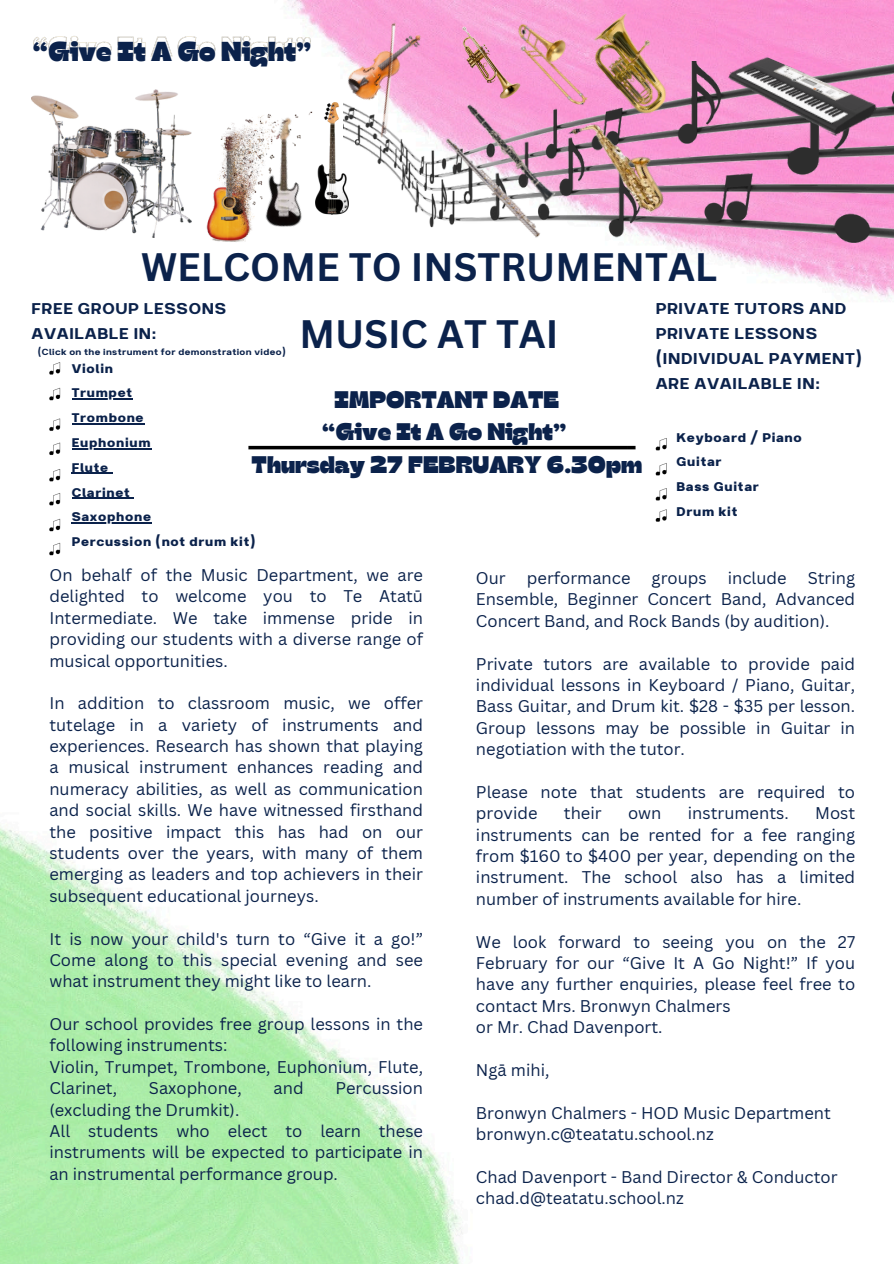
<style>
.page{position:relative;width:894px;height:1264px;background:#fff}
.page>*{position:absolute;margin:0;border:0;box-sizing:border-box;transform-origin:0 0}
.t1{font:700 38.7px "Canva Sans";color:#0b224b}
.t2{font:27.3px "Gulfs Display";color:#0b224b}
.t3{font:24px/32.7px "Gulfs Display";color:#0b224b;text-align:center}
.t4{font:18.75px/24.8px "Breul Grotesk A";letter-spacing:.035em;color:#0b224b}
.t5{font:18.6px/24.8px "Breul Grotesk A";letter-spacing:.035em;color:#0b224b}
.t6{font:16.5px/21.3px "Canva Sans";color:#0b224b;text-align:justify}
.t7{font:700 15px/24.8px "Breul Grotesk A";letter-spacing:.05em;color:#0b224b}
.t8{font:10.5px "Breul Grotesk A";letter-spacing:.035em;color:#0b224b}
</style>
<div class="page">
<img style="left:0;top:0;width:893px;height:1263px">
<img style="left:343px;top:62px;width:550px;height:205px">
<img style="left:325px;top:146px;width:24px;height:93px">
<img style="left:193px;top:111px;width:132px;height:134px">
<img style="left:568px;top:75px;width:141px;height:172px">
<img style="left:31px;top:89px;width:160px;height:149px">
<img style="left:723px;top:46px;width:155px;height:100px">
<img style="left:323px;top:8px;width:119px;height:138px">
<img style="left:431px;top:89px;width:157px;height:129px">
<img style="left:411px;top:123px;width:157px;height:131px">
<img style="left:446px;top:23px;width:44px;height:77px">
<img style="left:490px;top:12px;width:74px;height:107px">
<img style="left:564px;top:1px;width:133px;height:135px">
<hr style="left:72px;top:398px;width:61px;height:2px;background:#0b224b">
<hr style="left:72px;top:423px;width:72px;height:1px;background:#0b224b">
<hr style="left:72px;top:448px;width:79px;height:1px;background:#0b224b">
<hr style="left:72px;top:473px;width:37px;height:1px;background:#0b224b">
<hr style="left:72px;top:497px;width:58px;height:2px;background:#0b224b">
<hr style="left:72px;top:522px;width:80px;height:1px;background:#0b224b">
<p class="t2" style="left:33px;top:33px;width:280px">“Give It A Go Night”</p>
<h6 class="t1" style="left:141px;top:240px;width:577px">WELCOME TO INSTRUMENTAL</h6>
<h6 class="t1" style="left:299px;top:306px;width:260px">MUSIC AT TAI</h6>
<h6 class="t8" style="left:38px;top:343px;width:249px">(Click on the instrument for demonstration video)</h6>
<h6 class="t3" style="left:251px;top:382px;width:392px">IMPORTANT DATE<br>“Give It A Go Night”<br>Thursday 27 FEBRUARY 6.30pm</h6>
<p class="t4" style="left:655px;top:294px;width:208px">PRIVATE TUTORS AND<br>PRIVATE LESSONS (INDIVIDUAL PAYMENT)<br>ARE AVAILABLE IN:</p>
<p class="t5" style="left:31px;top:294px;width:196px">FREE GROUP LESSONS<br>AVAILABLE IN:</p>
<p class="t7" style="left:72px;top:354px;width:43px">Violin</p>
<p class="t7" style="left:72px;top:379px;width:73px">Trumpet<br>Trombone</p>
<p class="t7" style="left:72px;top:428px;width:80px">Euphonium<br>Flute<br>Clarinet</p>
<p class="t7" style="left:72px;top:503px;width:185px">Saxophone<br>Percussion (not drum kit)</p>
<p class="t7" style="left:676px;top:423px;width:127px">Keyboard / Piano<br>Guitar<br>Bass Guitar<br>Drum kit</p>
<h1 class="t6" style="left:49px;top:564px;width:375px">On behalf of the Music Department, we are delighted to welcome you to Te Atatū Intermediate. We take immense pride in providing our students with a diverse range of musical opportunities.</h1>
<h4 class="t6" style="left:49px;top:692px;width:375px">In addition to classroom music, we offer tutelage in a variety of instruments and experiences. Research has shown that playing a musical instrument enhances reading and numeracy abilities, as well as communication and social skills. We have witnessed firsthand the positive impact this has had on our students over the years, with many of them emerging as leaders and top achievers in their subsequent educational journeys.</h4>
<h1 class="t6" style="left:49px;top:927px;width:375px">It is now your child's turn to “Give it a go!” Come along to this special evening and see what instrument they might like to learn.</h1>
<p class="t6" style="left:49px;top:1013px;width:375px;text-align:left">Our school provides free group lessons in the following instruments:<br>Violin, Trumpet, Trombone, Euphonium, Flute,<br>Clarinet,</p>
<p class="t6" style="left:149px;top:1077px;width:94px">Saxophone,</p>
<p class="t6" style="left:273px;top:1077px;width:32px">and</p>
<p class="t6" style="left:335px;top:1077px;width:89px">Percussion</p>
<p class="t6" style="left:49px;top:1098px;width:375px;text-align:left">(excluding the Drumkit).<br>All students who elect to learn these instruments will be expected to participate in an instrumental performance group.</p>
<h5 class="t6" style="left:476px;top:567px;width:31px">Our</h5>
<h5 class="t6" style="left:527px;top:567px;width:105px">performance</h5>
<h5 class="t6" style="left:651px;top:567px;width:57px">groups</h5>
<h5 class="t6" style="left:727px;top:567px;width:60px">include</h5>
<h5 class="t6" style="left:476px;top:567px;width:380px;text-indent:331px">String Ensemble, Beginner Concert Band, Advanced Concert Band, and Rock Bands (by audition).</h5>
<h3 class="t6" style="left:476px;top:652px;width:380px">Private tutors are available to provide paid individual lessons in Keyboard / Piano, Guitar, Bass Guitar, and Drum kit. $28 - $35 per lesson.<br>Group lessons may be possible in Guitar in negotiation with the tutor.</h3>
<h4 class="t6" style="left:476px;top:780px;width:380px">Please note that students are required to provide</h4>
<h4 class="t6" style="left:563px;top:802px;width:39px">their</h4>
<h4 class="t6" style="left:628px;top:802px;width:35px">own</h4>
<h4 class="t6" style="left:687px;top:802px;width:102px">instruments.</h4>
<h4 class="t6" style="left:476px;top:802px;width:380px;text-indent:339px">Most instruments can be rented for a fee ranging from $160 to $400 per year, depending on the instrument. The school also has a limited number of instruments available for hire.</h4>
<h5 class="t6" style="left:476px;top:930px;width:380px;text-align:left">We look forward to seeing you on the 27<br>February for our “Give It A Go Night!” If you have any further enquiries, please feel free to contact Mrs. Bronwyn Chalmers<br>or Mr. Chad Davenport.</h5>
<h6 class="t6" style="left:476px;top:1058px;width:75px">Ngā mihi,</h6>
<h6 class="t6" style="left:476px;top:1101px;width:356px">Bronwyn Chalmers - HOD Music Department bronwyn.c@teatatu.school.nz</h6>
<h6 class="t6" style="left:476px;top:1165px;width:363px">Chad Davenport - Band Director &amp; Conductor chad.d@teatatu.school.nz</h6>
</div>
